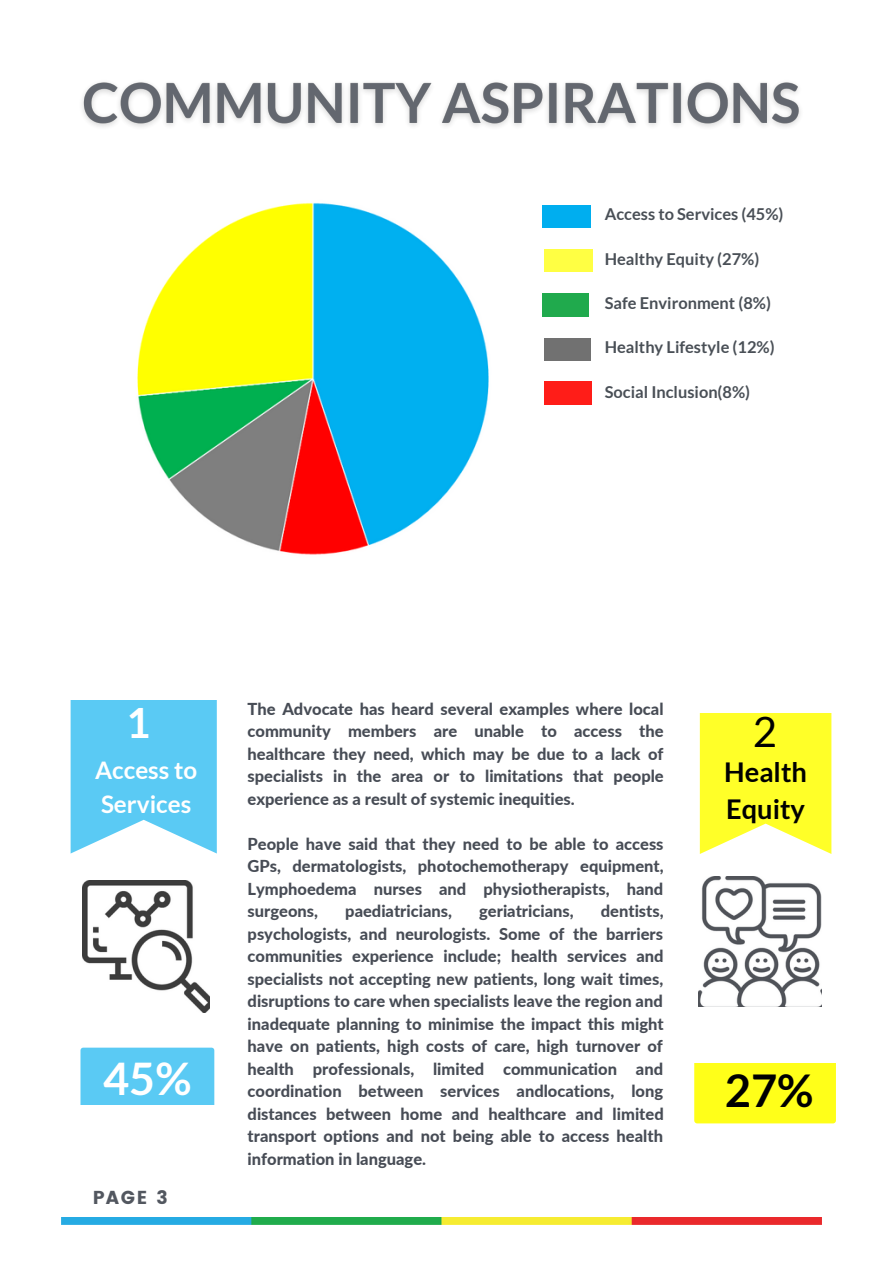
<style>
.page{position:relative;width:893px;height:1264px;background:#fff}
.page>*{position:absolute;margin:0;border:0;box-sizing:border-box;transform-origin:0 0}
.t1{font:700 45.15px "Lato";color:#000}
.t2{font:700 45px "Lato";color:#fff}
.t3{font:700 41.7px "Lato";color:#fff}
.t4{font:41.7px "Lato";color:#000}
.t5{font:700 27.15px/37px "Lato";color:#000}
.t6{font:700 24.15px/33.5px "Lato";color:#fff}
.t7{font:18.75px "Poppins";color:#474c55}
.t8{font:800 16.5px/22.5px "Lato";color:#474c55;text-align:justify}
.t9{font:700 16.35px "Lato";color:#494f56}
</style>
<div class="page">
<svg style="left:71px;top:700px;width:146px;height:153px;background:#6bcff5"></svg>
<img style="left:61px;top:1217px;width:760px;height:7px">
<div style="left:542px;top:205px;width:48px;height:23px;background:#00aeef"></div>
<div style="left:544px;top:248px;width:48px;height:23px;background:#ffff43"></div>
<div style="left:542px;top:293px;width:47px;height:23px;background:#20aa4d"></div>
<div style="left:544px;top:338px;width:46px;height:23px;background:#717171"></div>
<img style="left:83px;top:880px;width:127px;height:132px">
<img style="left:137px;top:203px;width:352px;height:352px">
<div style="left:80px;top:1047px;width:134px;height:57px;background:#5acaf4"></div>
<div style="left:544px;top:381px;width:47px;height:23px;background:#ff1d18"></div>
<svg style="left:699px;top:713px;width:132px;height:141px;background:#ff4"></svg>
<img style="left:698px;top:876px;width:123px;height:130px">
<div style="left:694px;top:1063px;width:141px;height:60px;background:#ffff19"></div>
<img style="left:82px;top:82px;width:719px;height:45px">
<p class="t9" style="left:604px;top:204px;width:180px">Access to Services (45%)</p>
<p class="t9" style="left:604px;top:249px;width:156px">Healthy Equity (27%)</p>
<p class="t9" style="left:604px;top:293px;width:168px">Safe Environment (8%)</p>
<p class="t9" style="left:604px;top:337px;width:171px">Healthy Lifestyle (12%)</p>
<p class="t9" style="left:604px;top:381px;width:147px">Social Inclusion(8%)</p>
<h3 class="t3" style="left:126px;top:696px;width:26px">1</h3>
<h3 class="t6" style="left:95px;top:753px;width:104px">Access to<br>Services</h3>
<h2 class="t2" style="left:103px;top:1050px;width:90px">45%</h2>
<p class="t7" style="left:92px;top:1186px;width:77px">PAGE 3</p>
<p class="t8" style="left:247px;top:697px;width:417px">The Advocate has heard several examples where local community members are unable to access the healthcare they need, which may be due to a lack of specialists in the area or to limitations that people experience as a result of systemic inequities.</p>
<p class="t8" style="left:247px;top:832px;width:417px">People have said that they need to be able to access GPs, dermatologists, photochemotherapy equipment, Lymphoedema nurses and physiotherapists, hand surgeons,</p>
<p class="t8" style="left:247px;top:899px;width:417px;text-indent:353px">dentists, psychologists, and neurologists. Some of the barriers communities experience include; health services and specialists not accepting new patients, long wait times, disruptions to care when specialists leave the region and inadequate planning to minimise the impact this might have on patients, high costs of care, high turnover of health professionals, limited communication and coordination between services andlocations, long distances between home and healthcare and limited transport options and not being able to access health information in language.</p>
<p class="t8" style="left:345px;top:899px;width:108px">paediatricians,</p>
<p class="t8" style="left:479px;top:899px;width:96px">geriatricians,</p>
<h3 class="t4" style="left:752px;top:705px;width:26px">2</h3>
<h3 class="t5" style="left:724px;top:752px;width:84px">Health<br>Equity</h3>
<h1 class="t1" style="left:724px;top:1062px;width:90px">27%</h1>
</div>
